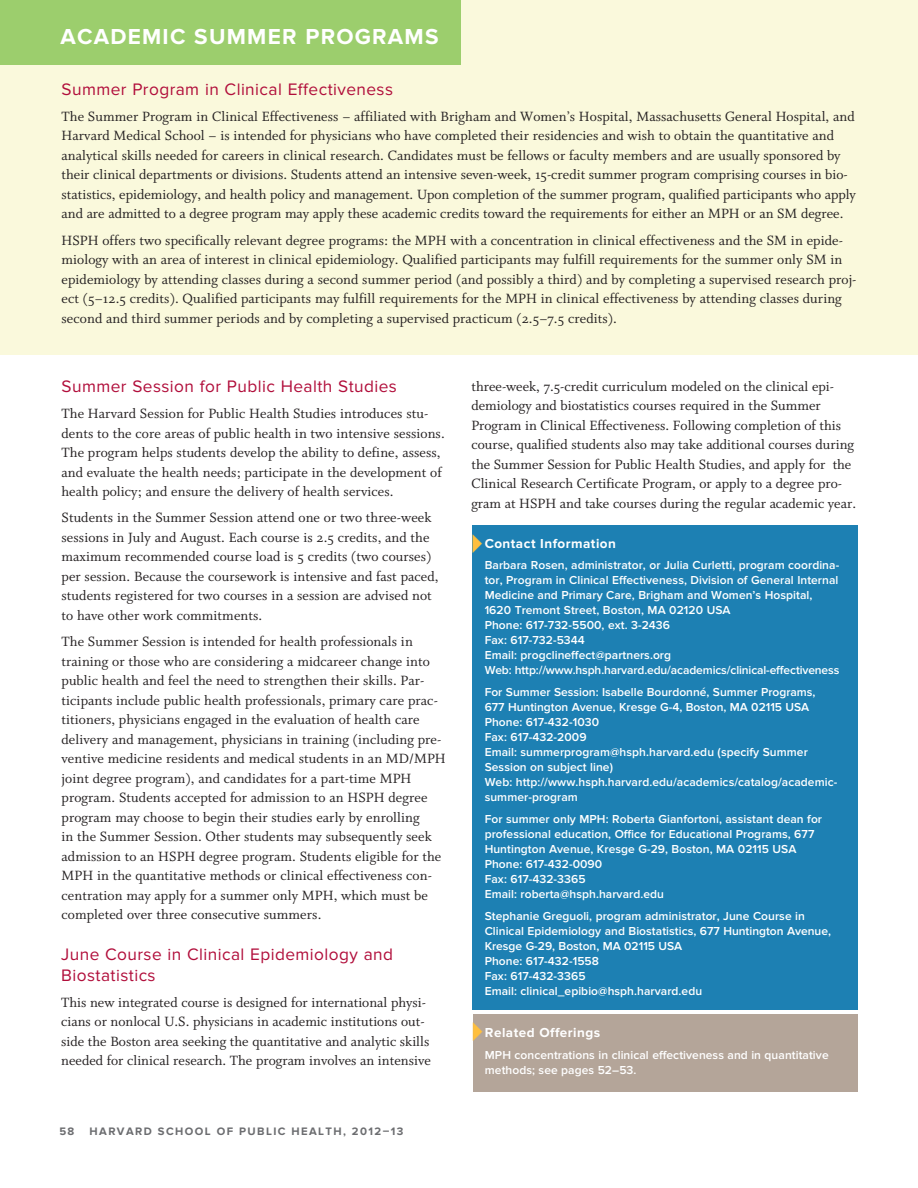
<style>
.page{position:relative;width:918px;height:1188px;background:#fff}
.page>*{position:absolute;margin:0;border:0;box-sizing:border-box;transform-origin:0 0}
.t1{font:700 22.5px "Proxima Nova";letter-spacing:.055em;color:#fff}
.t2{font:17.25px/20.7px "Proxima Nova";letter-spacing:.025em;color:#b10e3b}
.t3{font:15px/19.5px "Whitman Roman Os F";letter-spacing:.005em;color:#231f20}
.t4{font:700 13.5px "Proxima Nova";color:#fff}
.t5{font:600 12px/15px "Proxima Nova";letter-spacing:.005em;color:#fff}
.t6{font:700 11.25px "Proxima Nova";letter-spacing:.125em;color:#6c6d70}
</style>
<div class="page">
<div style="left:0;top:0;width:918px;height:355px;background:#faf9dc"></div>
<div style="left:0;top:0;width:461px;height:65px;background:#9cce6d"></div>
<div style="left:473px;top:525px;width:385px;height:485px;background:#1d80b3"></div>
<div style="left:473px;top:1015px;width:384px;height:77px;background:#b4a599"></div>
<h1 class="t1" style="left:60px;top:24px;width:377px">ACADEMIC SUMMER PROGRAMS</h1>
<p class="t2" style="left:62px;top:79px;width:333px">Summer Program in Clinical Effectiveness</p>
<p class="t3" style="left:62px;top:107px;width:796px">The Summer Program in Clinical Effectiveness – affiliated with Brigham and Women’s Hospital, Massachusetts General Hospital, and Harvard Medical School – is intended for physicians who have completed their residencies and wish to obtain the quantitative and analytical skills needed for careers in clinical research. Candidates must be fellows or faculty members and are usually sponsored by their clinical departments or divisions. Students attend an intensive seven-week, 15-credit summer program comprising courses in bio&shy;statistics, epidemiology, and health policy and management. Upon completion of the summer program, qualified participants who apply and are admitted to a degree program may apply these academic credits toward the requirements for either an MPH or an SM degree.</p>
<p class="t3" style="left:62px;top:231px;width:796px">HSPH offers two specifically relevant degree programs: the MPH with a concentration in clinical effectiveness and the SM in epide&shy;miology with an area of interest in clinical epidemiology. Qualified participants may fulfill requirements for the summer only SM in epidemiology by attending classes during a second summer period (and possibly a third) and by completing a supervised research proj&shy;ect (5–12.5 credits). Qualified participants may fulfill requirements for the MPH in clinical effectiveness by attending classes during second and third summer periods and by completing a supervised practicum (2.5–7.5 credits).</p>
<p class="t2" style="left:62px;top:376px;width:337px">Summer Session for Public Health Studies</p>
<p class="t3" style="left:62px;top:404px;width:385px">The Harvard Session for Public Health Studies introduces stu&shy;dents to the core areas of public health in two intensive sessions.<br>The program helps students develop the ability to define, assess, and evaluate the health needs; participate in the development of health policy; and ensure the delivery of health services.</p>
<p class="t3" style="left:62px;top:508px;width:379px">Students in the Summer Session attend one or two three-week sessions in July and August. Each course is 2.5 credits, and the maximum recommended course load is 5 credits (two courses) per session. Because the coursework is intensive and fast paced, students registered for two courses in a session are advised not to have other work commitments.</p>
<p class="t3" style="left:62px;top:632px;width:386px">The Summer Session is intended for health professionals in training or those who are considering a midcareer change into public health and feel the need to strengthen their skills. Par&shy;ticipants include public health professionals, primary care prac&shy;titioners, physicians engaged in the evaluation of health care delivery and management, physicians in training (including pre&shy;ventive medicine residents and medical students in an MD/MPH joint degree program), and candidates for a part-time MPH program. Students accepted for admission to an HSPH degree program may choose to begin their studies early by enrolling<br>in the Summer Session. Other students may subsequently seek admission to an HSPH degree program. Students eligible for the MPH in the quantitative methods or clinical effectiveness con&shy;centration may apply for a summer only MPH, which must be completed over three consecutive summers.</p>
<p class="t2" style="left:61px;top:944px;width:333px">June Course in Clinical Epidemiology and<br>Biostatistics</p>
<p class="t3" style="left:61px;top:993px;width:371px">This new integrated course is designed for international physi&shy;cians or nonlocal U.S. physicians in academic institutions out&shy;side the Boston area seeking the quantitative and analytic skills needed for clinical research. The program involves an intensive</p>
<p class="t6" style="left:59px;top:1125px;width:17px">58</p>
<p class="t6" style="left:90px;top:1125px;width:315px">HARVARD SCHOOL OF PUBLIC HEALTH, 2012–13</p>
<p class="t3" style="left:471px;top:377px;width:386px">three-week, 7.5-credit curriculum modeled on the clinical epi&shy;demiology and biostatistics courses required in the Summer Program in Clinical Effectiveness. Following completion of this course, qualified students also may take additional courses during the Summer Session for Public Health Studies, and apply for the Clinical Research Certificate Program, or apply to a degree pro&shy;gram at HSPH and take courses during the regular academic year.</p>
<p class="t4" style="left:485px;top:535px;width:133px">CONTACT INFORMATION</p>
<p class="t5" style="left:485px;top:558px;width:356px">Barbara Rosen, administrator, or Julia Curletti, program coordina&shy;tor, Program in Clinical Effectiveness, Division of General Internal Medicine and Primary Care, Brigham and Women’s Hospital, 1620 Tremont Street, Boston, MA 02120 USA<br>Phone: 617-732-5500, ext. 3-2436<br>Fax: 617-732-5344<br>Email: progclineffect@partners.org<br>Web: http://www.hsph.harvard.edu/academics/clinical-effectiveness</p>
<p class="t5" style="left:485px;top:685px;width:354px">For Summer Session: Isabelle Bourdonné, Summer Programs, 677 Huntington Avenue, Kresge G-4, Boston, MA 02115 USA Phone: 617-432-1030<br>Fax: 617-432-2009<br>Email: summerprogram@hsph.harvard.edu (specify Summer Session on subject line)<br>Web: http://www.hsph.harvard.edu/academics/catalog/academic&shy;summer-program</p>
<p class="t5" style="left:485px;top:812px;width:339px">For summer only MPH: Roberta Gianfortoni, assistant dean for professional education, Office for Educational Programs, 677<br>Huntington Avenue, Kresge G-29, Boston, MA 02115 USA Phone: 617-432-0090<br>Fax: 617-432-3365<br>Email: roberta@hsph.harvard.edu</p>
<p class="t5" style="left:485px;top:908px;width:348px">Stephanie Greguoli, program administrator, June Course in Clinical Epidemiology and Biostatistics, 677 Huntington Avenue, Kresge G-29, Boston, MA 02115 USA<br>Phone: 617-432-1558<br>Fax: 617-432-3365<br>Email: clinical_epibio@hsph.harvard.edu</p>
<p class="t4" style="left:485px;top:1025px;width:117px">RELATED OFFERINGS</p>
<p class="t5" style="left:485px;top:1048px;width:345px">MPH concentrations in clinical effectiveness and in quantitative methods; see pages 52–53.</p>
</div>
